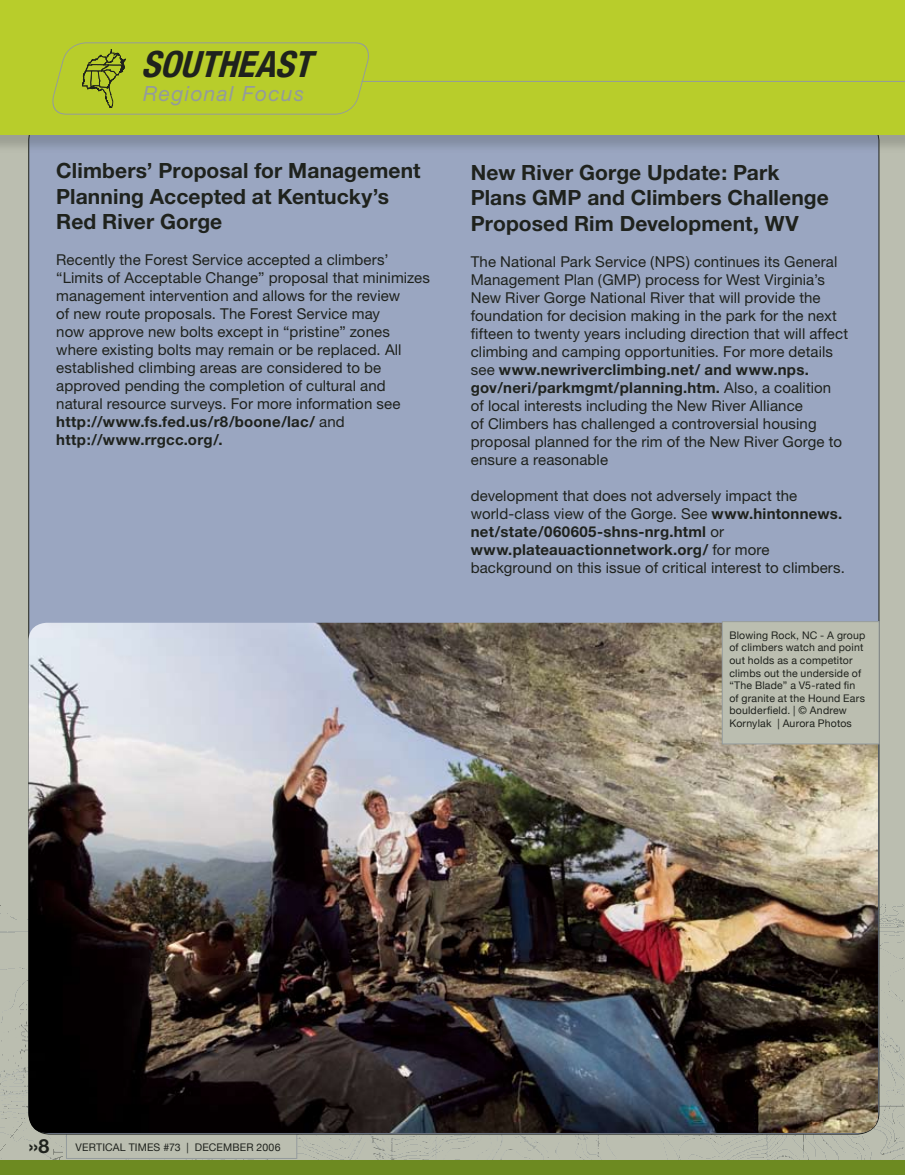
<style>
.page{position:relative;width:905px;height:1175px;background:#fff}
.page>*{position:absolute;margin:0;border:0;box-sizing:border-box;transform-origin:0 0}
.t1{font:italic 700 condensed 36px "Helvetica Neue";color:#1f221d}
.t2{font:700 21px/25.2px "Helvetica Neue";letter-spacing:.005em;color:#1f221d}
.t3{font:italic 21px "Helvetica Neue";letter-spacing:.06em;color:#949b9d}
.t4{font:700 19.5px "Helvetica Neue";color:#1f221d}
.t5{font:15px/18px "Helvetica Neue";letter-spacing:.005em;color:#1f221d}
.t6{font:10.5px/12.6px "Helvetica Neue";letter-spacing:.02em;color:#1f221d}
.s1{font-weight:700}
</style>
<div class="page">
<div style="left:0;top:0;width:902px;height:1174px;background:#bbbeb0"></div>
<hr style="left:902px;top:0;width:2px;height:1174px;background:#bbbeb0">
<img style="left:0;top:904px;width:903px;height:256px">
<div style="left:66px;top:1133px;width:231px;height:25px;background:#bbbeb0"></div>
<div style="left:66px;top:1133px;width:231px;height:25px;border:1px solid #949b9d"></div>
<div style="left:0;top:1160px;width:904px;height:14px;background:#6d8a21"></div>
<hr style="left:904px;top:0;width:1px;height:1174px;background:#bbbeb0">
<svg style="left:904px;top:1160px;width:1px;height:14px"></svg>
<div style="left:29px;top:119px;width:849px;height:1015px;background:#9aa6c1;border-radius:22px"></div>
<div style="left:0;top:0;width:904px;height:155px;background:#1f221d;opacity:.2"></div>
<div style="left:0;top:0;width:904px;height:135px;background:#b8cd2b"></div>
<img style="left:28px;top:622px;width:849px;height:510px;border-radius:18px">
<div style="left:722px;top:621px;width:157px;height:123px;background:#bbbeb0"></div>
<div style="left:722px;top:621px;width:157px;height:123px;border:1px solid #949b9d"></div>
<svg style="left:52px;top:42px;width:317px;height:73px"></svg>
<hr style="left:362px;top:81px;width:542px;height:1px;background:#949b9d">
<h1 class="t1" style="left:141px;top:42px;width:183px">SOUTHEAST</h1>
<h2 class="t3" style="left:143px;top:80px;width:162px">Regional Focus</h2>
<h2 class="t2" style="left:56px;top:158px;width:366px">Climbers’ Proposal for Management<br>Planning Accepted at Kentucky’s<br>Red River Gorge</h2>
<p class="t5" style="left:56px;top:250px;width:375px">Recently the Forest Service accepted a climbers’ “Limits of Acceptable Change” proposal that minimizes management intervention and allows for the review<br>of new route proposals. The Forest Service may<br>now approve new bolts except in “pristine” zones where existing bolts may remain or be replaced. All established climbing areas are considered to be approved pending the completion of cultural and natural resource surveys. For more information see <span class="s1">http://www.fs.fed.us/r8/boone/lac/</span> and <span class="s1">http://www.rrgcc.org/.</span></p>
<h2 class="t2" style="left:471px;top:160px;width:359px">New River Gorge Update: Park<br>Plans GMP and Climbers Challenge<br>Proposed Rim Development, WV</h2>
<p class="t5" style="left:471px;top:252px;width:379px">The National Park Service (NPS) continues its General Management Plan (GMP) process for West Virginia’s New River Gorge National River that will provide the foundation for decision making in the park for the next fifteen to twenty years including direction that will affect climbing and camping opportunities. For more details see <span class="s1">www.newriverclimbing.net/ and www.nps. gov/neri/parkmgmt/planning.htm.</span> Also, a coalition<br>of local interests including the New River Alliance<br>of Climbers has challenged a controversial housing proposal planned for the rim of the New River Gorge to ensure a reasonable</p>
<p class="t5" style="left:471px;top:486px;width:376px">development that does not adversely impact the world-class view of the Gorge. See <span class="s1">www.hintonnews. net/state/060605-shns-nrg.html</span> or <span class="s1">www.plateauactionnetwork.org/</span> for more background on this issue of critical interest to climbers.</p>
<p class="t6" style="left:729px;top:628px;width:138px">Blowing Rock, NC - A group of climbers watch and point out holds as a competitor climbs out the underside of “The Blade” a V5-rated fin of granite at the Hound Ears boulderfield. | © Andrew<br>Kornylak | Aurora Photos</p>
<h3 class="t4" style="left:29px;top:1134px;width:11px">››</h3>
<p class="t6" style="left:76px;top:1140px;width:206px">VERTICAL TIMES #73 | DECEMBER 2006</p>
</div>
